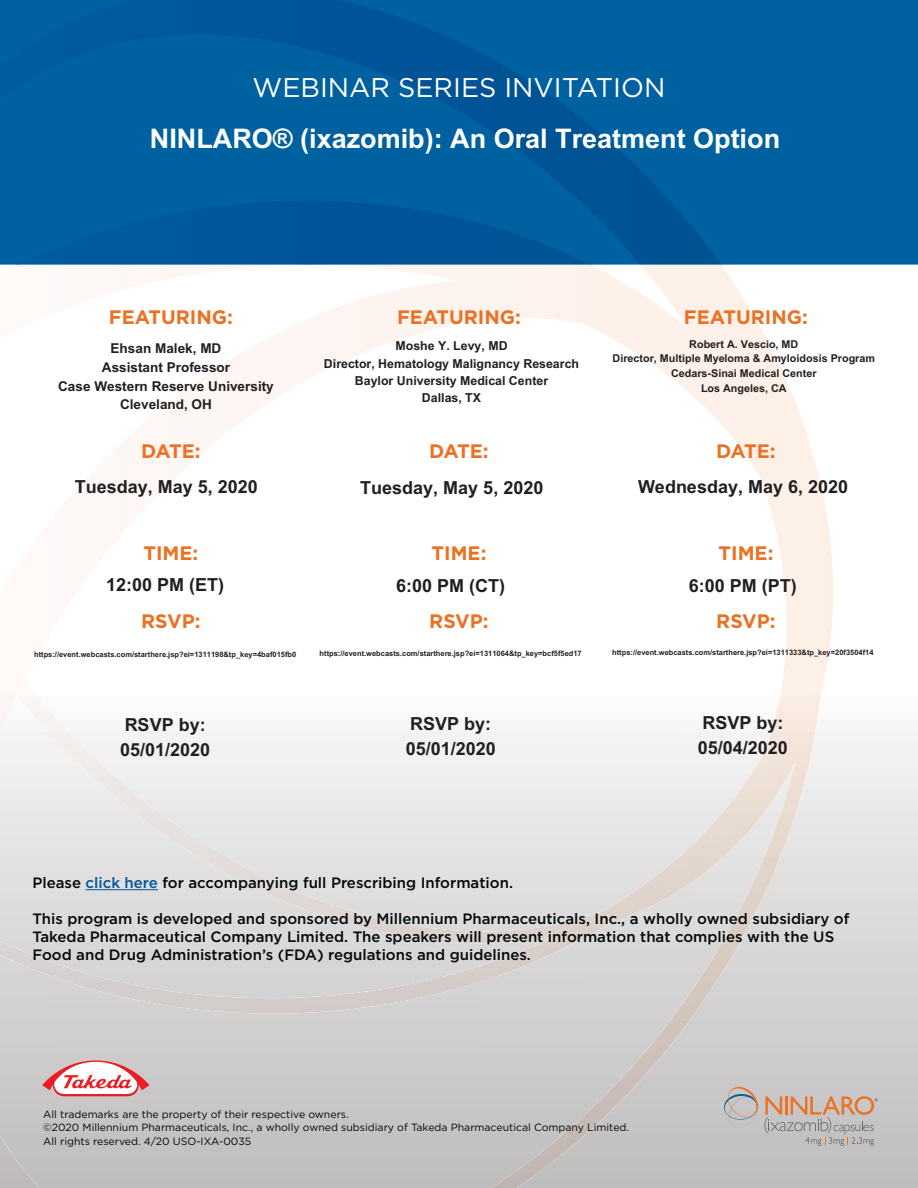
<style>
.page{position:relative;width:918px;height:1188px;background:#fff}
.page>*{position:absolute;margin:0;border:0;box-sizing:border-box;transform-origin:0 0}
.t1{font:700 27px "Arial";color:#fff}
.t2{font:27px "Gotham";color:#fff}
.t3{font:700 19.5px "Gotham";color:#ea7224}
.t4{font:700 18px/24.9px "Arial";color:#231f20}
.t5{font:500 15px/18px "Gotham";color:#030806}
.t6{font:700 13.5px/18.8px "Arial";color:#231f20;text-align:center}
.t7{font:700 12.3px/17.1px "Arial";color:#231f20;text-align:center}
.t8{font:700 10.8px/15px "Arial";color:#231f20;text-align:center}
.t9{font:10.5px/13.5px "Gotham";color:#030806}
.t10{font:700 7.5px "Arial";color:#231f20}
.s1{color:#00569a}
</style>
<div class="page">
<div style="left:0;top:0;width:918px;height:265px;background:#0061a1"></div>
<div style="left:517px;top:696px;width:201px;height:67px;background:#f7f6f6"></div>
<div style="left:140px;top:796px;width:108px;height:90px;background:#e7e6e6"></div>
<div style="left:247px;top:867px;width:107px;height:59px;background:#e0dfde"></div>
<svg style="left:0;top:0;width:721px;height:265px"></svg>
<svg style="left:17px;top:201px;width:573px;height:64px"></svg>
<svg style="left:116px;top:265px;width:717px;height:426px"></svg>
<div style="left:0;top:691px;width:80px;height:50px;background:#f9f6f6"></div>
<img style="left:718px;top:691px;width:103px;height:199px">
<div style="left:54px;top:740px;width:79px;height:51px;background:#f1efef"></div>
<div style="left:102px;top:790px;width:104px;height:51px;background:#e8e6e6"></div>
<img style="left:667px;top:815px;width:52px;height:236px">
<div style="left:170px;top:840px;width:125px;height:50px;background:#e2e0e0"></div>
<img style="left:616px;top:865px;width:52px;height:57px">
<img style="left:256px;top:889px;width:361px;height:51px">
<img style="left:718px;top:889px;width:50px;height:91px">
<div style="left:0;top:940px;width:162px;height:50px;background:#d7d5d5"></div>
<img style="left:359px;top:939px;width:104px;height:70px">
<img style="left:462px;top:939px;width:122px;height:49px">
<div style="left:88px;top:989px;width:272px;height:25px;background:#d3cecd"></div>
<img style="left:616px;top:1022px;width:52px;height:85px">
<img style="left:564px;top:1082px;width:53px;height:72px">
<img style="left:513px;top:1131px;width:52px;height:57px">
<img style="left:490px;top:1171px;width:24px;height:17px">
<div style="left:0;top:1135px;width:40px;height:53px;background:#c2bfbf"></div>
<hr style="left:86px;top:889px;width:72px;height:1px;background:#00569a">
<svg style="left:42px;top:1060px;width:107px;height:36px"></svg>
<svg style="left:724px;top:1085px;width:154px;height:61px;background:#c3b8b2"></svg>
<h1 class="t2" style="left:253px;top:78px;width:414px">WEBINAR SERIES INVITATION</h1>
<h1 class="t1" style="left:150px;top:129px;width:632px">NINLARO® (ixazomib): An Oral Treatment Option</h1>
<h2 class="t3" style="left:109px;top:310px;width:126px">FEATURING:</h2>
<h2 class="t3" style="left:397px;top:310px;width:126px">FEATURING:</h2>
<h2 class="t3" style="left:684px;top:310px;width:126px">FEATURING:</h2>
<p class="t6" style="left:58px;top:340px;width:217px">Ehsan Malek, MD<br>Assistant Professor<br>Case Western Reserve University<br>Cleveland, OH</p>
<p class="t7" style="left:324px;top:339px;width:257px">Moshe Y. Levy, MD<br>Director, Hematology Malignancy Research<br>Baylor University Medical Center<br>Dallas, TX</p>
<p class="t8" style="left:613px;top:337px;width:264px">Robert A. Vescio, MD<br>Director, Multiple Myeloma &amp; Amyloidosis Program<br>Cedars-Sinai Medical Center<br>Los Angeles, CA</p>
<h2 class="t3" style="left:141px;top:444px;width:61px">DATE:</h2>
<h2 class="t3" style="left:429px;top:444px;width:61px">DATE:</h2>
<h2 class="t3" style="left:716px;top:444px;width:61px">DATE:</h2>
<p class="t4" style="left:75px;top:476px;width:185px">Tuesday, May 5, 2020</p>
<p class="t4" style="left:360px;top:477px;width:185px">Tuesday, May 5, 2020</p>
<p class="t4" style="left:638px;top:476px;width:212px">Wednesday, May 6, 2020</p>
<h2 class="t3" style="left:143px;top:547px;width:56px">TIME:</h2>
<h2 class="t3" style="left:432px;top:547px;width:56px">TIME:</h2>
<h2 class="t3" style="left:718px;top:547px;width:56px">TIME:</h2>
<p class="t4" style="left:106px;top:574px;width:120px">12:00 PM (ET)</p>
<p class="t4" style="left:396px;top:575px;width:111px">6:00 PM (CT)</p>
<p class="t4" style="left:689px;top:575px;width:110px">6:00 PM (PT)</p>
<h2 class="t3" style="left:141px;top:614px;width:61px">RSVP:</h2>
<h2 class="t3" style="left:716px;top:614px;width:61px">RSVP:</h2>
<h2 class="t3" style="left:429px;top:614px;width:61px">RSVP:</h2>
<p class="t10" style="left:34px;top:651px;width:264px">https://event.webcasts.com/starthere.jsp?ei=1311198&amp;tp_key=4baf015fb0</p>
<p class="t4" style="left:120px;top:714px;width:92px">RSVP by:<br>05/01/2020</p>
<p class="t10" style="left:320px;top:651px;width:264px">https://event.webcasts.com/starthere.jsp?ei=1311064&amp;tp_key=bcf5f5ed17</p>
<p class="t4" style="left:406px;top:713px;width:92px">RSVP by:<br>05/01/2020</p>
<p class="t10" style="left:612px;top:650px;width:263px">https://event.webcasts.com/starthere.jsp?ei=1311333&amp;tp_key=20f3504f14</p>
<p class="t4" style="left:698px;top:712px;width:92px">RSVP by:<br>05/04/2020</p>
<p class="t5" style="left:32px;top:875px;width:482px">Please <span class="s1">click here</span> for accompanying full Prescribing Information.</p>
<p class="t5" style="left:32px;top:911px;width:819px">This program is developed and sponsored by Millennium Pharmaceuticals, Inc., a wholly owned subsidiary of<br>Takeda Pharmaceutical Company Limited. The speakers will present information that complies with the US<br>Food and Drug Administration’s (FDA) regulations and guidelines.</p>
<p class="t9" style="left:43px;top:1108px;width:587px">All trademarks are the property of their respective owners.<br>©2020 Millennium Pharmaceuticals, Inc., a wholly owned subsidiary of Takeda Pharmaceutical Company Limited.<br>All rights reserved. 4/20 USO-IXA-0035</p>
</div>
